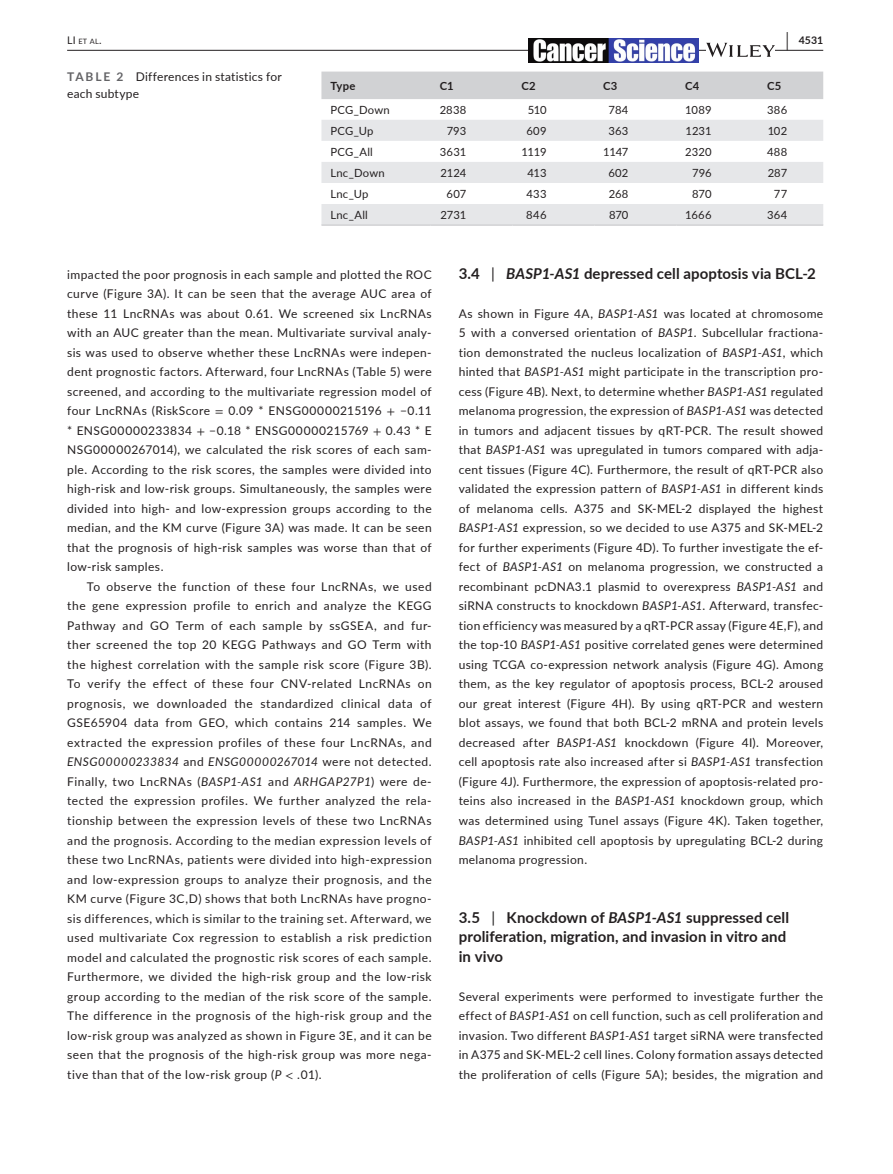
<style>
.page{position:relative;width:893px;height:1174px;background:#fff}
.page>*{position:absolute;margin:0;border:0;box-sizing:border-box;transform-origin:0 0}
.t1{font:700 19.5px "Lato";color:#231f20;scale:.48 1}
.t2{font:700 15px/19.5px "Lato";letter-spacing:.005em;color:#231f20}
.t3{font:12px/19.5px "Lato";letter-spacing:.03em;color:#231f20;text-align:justify}
.t4{font:11.25px "Lato";letter-spacing:.015em;color:#231f20}
.t5{font:700 11.25px "Lato";letter-spacing:.02em;color:#231f20}
.t6{font:700 10.5px "Lato";color:#231f20}
.t7{font:7.35px "Lato";color:#231f20}
.s1{font-size:10.5px}
.s2{font-weight:700;color:#636366}
.s3{font-family:"STIX"}
.s4{font-style:italic}
.s5{font-weight:400}
</style>
<div class="page">
<hr style="left:67px;top:50px;width:756px;height:1px;background:#231f20">
<img style="left:528px;top:38px;width:170px;height:24px">
<svg style="left:706px;top:43px;width:69px;height:14px"></svg>
<div style="left:321px;top:72px;width:502px;height:27px;background:#d1d2d4"></div>
<svg style="left:321px;top:120px;width:502px;height:104px;fill:#e6e7e9"></svg>
<hr style="left:321px;top:224px;width:110px;height:2px;background:#d1d2d4">
<hr style="left:431px;top:224px;width:81px;height:2px;background:#d1d2d4">
<hr style="left:512px;top:224px;width:82px;height:2px;background:#d1d2d4">
<hr style="left:594px;top:224px;width:82px;height:2px;background:#d1d2d4">
<hr style="left:676px;top:224px;width:82px;height:2px;background:#d1d2d4">
<hr style="left:758px;top:224px;width:65px;height:2px;background:#d1d2d4">
<h1 class="t1" style="left:786px;top:25px;width:7px">|</h1>
<p class="t7" style="left:67px;top:36px;width:36px"><span class="s1">LI</span> et al<span class="s1">.</span></p>
<p class="t6" style="left:799px;top:33px;width:26px">4531</p>
<p class="t3" style="left:67px;top:68px;width:216px;line-height:16.5px"><span class="s2">TABLE 2</span> Differences in statistics for each subtype</p>
<p class="t5" style="left:330px;top:77px;width:26px">Type</p>
<p class="t5" style="left:440px;top:77px;width:15px">C1</p>
<p class="t5" style="left:521px;top:77px;width:16px">C2</p>
<p class="t5" style="left:603px;top:77px;width:16px">C3</p>
<p class="t5" style="left:685px;top:77px;width:16px">C4</p>
<p class="t5" style="left:767px;top:77px;width:16px">C5</p>
<p class="t4" style="left:330px;top:102px;width:61px">PCG_Down</p>
<p class="t4" style="left:440px;top:102px;width:28px">2838</p>
<p class="t4" style="left:528px;top:102px;width:20px">510</p>
<p class="t4" style="left:608px;top:102px;width:21px">784</p>
<p class="t4" style="left:685px;top:102px;width:28px">1089</p>
<p class="t4" style="left:767px;top:102px;width:22px">386</p>
<p class="t4" style="left:330px;top:123px;width:45px">PCG_Up</p>
<p class="t4" style="left:447px;top:123px;width:21px">793</p>
<p class="t4" style="left:526px;top:123px;width:22px">609</p>
<p class="t4" style="left:608px;top:123px;width:21px">363</p>
<p class="t4" style="left:685px;top:123px;width:28px">1231</p>
<p class="t4" style="left:768px;top:123px;width:21px">102</p>
<p class="t4" style="left:330px;top:144px;width:44px">PCG_All</p>
<p class="t4" style="left:440px;top:144px;width:28px">3631</p>
<p class="t4" style="left:521px;top:144px;width:27px">1119</p>
<p class="t4" style="left:603px;top:144px;width:27px">1147</p>
<p class="t4" style="left:685px;top:144px;width:28px">2320</p>
<p class="t4" style="left:767px;top:144px;width:22px">488</p>
<p class="t4" style="left:330px;top:165px;width:56px">Lnc_Down</p>
<p class="t4" style="left:440px;top:165px;width:27px">2124</p>
<p class="t4" style="left:527px;top:165px;width:21px">413</p>
<p class="t4" style="left:608px;top:165px;width:22px">602</p>
<p class="t4" style="left:692px;top:165px;width:21px">796</p>
<p class="t4" style="left:768px;top:165px;width:21px">287</p>
<p class="t4" style="left:330px;top:186px;width:40px">Lnc_Up</p>
<p class="t4" style="left:447px;top:186px;width:21px">607</p>
<p class="t4" style="left:526px;top:186px;width:22px">433</p>
<p class="t4" style="left:609px;top:186px;width:21px">268</p>
<p class="t4" style="left:692px;top:186px;width:21px">870</p>
<p class="t4" style="left:774px;top:186px;width:15px">77</p>
<p class="t4" style="left:330px;top:207px;width:39px">Lnc_All</p>
<p class="t4" style="left:440px;top:207px;width:27px">2731</p>
<p class="t4" style="left:526px;top:207px;width:22px">846</p>
<p class="t4" style="left:609px;top:207px;width:21px">870</p>
<p class="t4" style="left:685px;top:207px;width:28px">1666</p>
<p class="t4" style="left:767px;top:207px;width:22px">364</p>
<p class="t3" style="left:67px;top:264px;width:366px">impacted the poor prognosis in each sample and plotted the ROC curve (Figure 3A). It can be seen that the average AUC area of these 11 LncRNAs was about 0.61. We screened six LncRNAs with an AUC greater than the mean. Multivariate survival analy&shy;sis was used to observe whether these LncRNAs were indepen&shy;dent prognostic factors. Afterward, four LncRNAs (Table 5) were screened, and according to the multivariate regression model of four LncRNAs (RiskScore <span class="s3">=</span> 0.09 * ENSG00000215196 <span class="s3">+</span> −0.11 * ENSG00000233834 <span class="s3">+</span> −0.18 * ENSG00000215769 <span class="s3">+</span> 0.43 * E NSG00000267014), we calculated the risk scores of each sam&shy;ple. According to the risk scores, the samples were divided into high-risk and low-risk groups. Simultaneously, the samples were divided into high- and low-expression groups according to the median, and the KM curve (Figure 3A) was made. It can be seen that the prognosis of high-risk samples was worse than that of low-risk samples.</p>
<p class="t3" style="left:67px;top:576px;width:366px;text-indent:20px">To observe the function of these four LncRNAs, we used the gene expression profile to enrich and analyze the KEGG Pathway and GO Term of each sample by ssGSEA, and fur&shy;ther screened the top 20 KEGG Pathways and GO Term with the highest correlation with the sample risk score (Figure 3B).<br>To verify the effect of these four CNV-related LncRNAs on prognosis, we downloaded the standardized clinical data of GSE65904 data from GEO, which contains 214 samples. We extracted the expression profiles of these four LncRNAs, and <span class="s4">ENSG00000233834</span> and <span class="s4">ENSG00000267014</span> were not detected.<br>Finally, two LncRNAs (<span class="s4">BASP1-AS1</span> and <span class="s4">ARHGAP27P1</span>) were de&shy;tected the expression profiles. We further analyzed the rela&shy;tionship between the expression levels of these two LncRNAs and the prognosis. According to the median expression levels of these two LncRNAs, patients were divided into high-expression and low-expression groups to analyze their prognosis, and the KM curve (Figure 3C,D) shows that both LncRNAs have progno&shy;sis differences, which is similar to the training set. Afterward, we used multivariate Cox regression to establish a risk prediction model and calculated the prognostic risk scores of each sample.<br>Furthermore, we divided the high-risk group and the low-risk group according to the median of the risk score of the sample.<br>The difference in the prognosis of the high-risk group and the low-risk group was analyzed as shown in Figure 3E, and it can be seen that the prognosis of the high-risk group was more nega&shy;tive than that of the low-risk group (<span class="s4">P</span> <span class="s3">&lt;</span> .01).</p>
<p class="t2" style="left:459px;top:263px;width:359px">3.4 <span class="s5">|</span> <span class="s4">BASP1-AS1</span> depressed cell apoptosis via BCL-2</p>
<p class="t3" style="left:459px;top:303px;width:366px">As shown in Figure 4A, <span class="s4">BASP1-AS1</span> was located at chromosome 5 with a conversed orientation of <span class="s4">BASP1</span>. Subcellular fractiona&shy;tion demonstrated the nucleus localization of <span class="s4">BASP1-AS1</span>, which hinted that <span class="s4">BASP1-AS1</span> might participate in the transcription pro&shy;cess (Figure 4B). Next, to determine whether <span class="s4">BASP1-AS1</span> regulated melanoma progression, the expression of <span class="s4">BASP1-AS1</span> was detected in tumors and adjacent tissues by qRT-PCR. The result showed that <span class="s4">BASP1-AS1</span> was upregulated in tumors compared with adja&shy;cent tissues (Figure 4C). Furthermore, the result of qRT-PCR also validated the expression pattern of <span class="s4">BASP1-AS1</span> in different kinds of melanoma cells. A375 and SK-MEL-2 displayed the highest <span class="s4">BASP1-AS1</span> expression, so we decided to use A375 and SK-MEL-2 for further experiments (Figure 4D). To further investigate the ef&shy;fect of <span class="s4">BASP1-AS1</span> on melanoma progression, we constructed a recombinant pcDNA3.1 plasmid to overexpress <span class="s4">BASP1-AS1</span> and siRNA constructs to knockdown <span class="s4">BASP1-AS1</span>. Afterward, transfec&shy;tion efficiency was measured by a qRT-PCR assay (Figure 4E,F), and the top-10 <span class="s4">BASP1-AS1</span> positive correlated genes were determined using TCGA co-expression network analysis (Figure 4G). Among them, as the key regulator of apoptosis process, BCL-2 aroused our great interest (Figure 4H). By using qRT-PCR and western blot assays, we found that both BCL-2 mRNA and protein levels decreased after <span class="s4">BASP1-AS1</span> knockdown (Figure 4I). Moreover, cell apoptosis rate also increased after si <span class="s4">BASP1-AS1</span> transfection (Figure 4J). Furthermore, the expression of apoptosis-related pro&shy;teins also increased in the <span class="s4">BASP1-AS1</span> knockdown group, which was determined using Tunel assays (Figure 4K). Taken together, <span class="s4">BASP1-AS1</span> inhibited cell apoptosis by upregulating BCL-2 during melanoma progression.</p>
<p class="t2" style="left:459px;top:906px;width:332px">3.5 <span class="s5">|</span> Knockdown of <span class="s4">BASP1-AS1</span> suppressed cell proliferation, migration, and invasion in vitro and in vivo</p>
<p class="t3" style="left:459px;top:986px;width:366px">Several experiments were performed to investigate further the effect of <span class="s4">BASP1-AS1</span> on cell function, such as cell proliferation and invasion. Two different <span class="s4">BASP1-AS1</span> target siRNA were transfected in A375 and SK-MEL-2 cell lines. Colony formation assays detected the proliferation of cells (Figure 5A); besides, the migration and</p>
</div>
